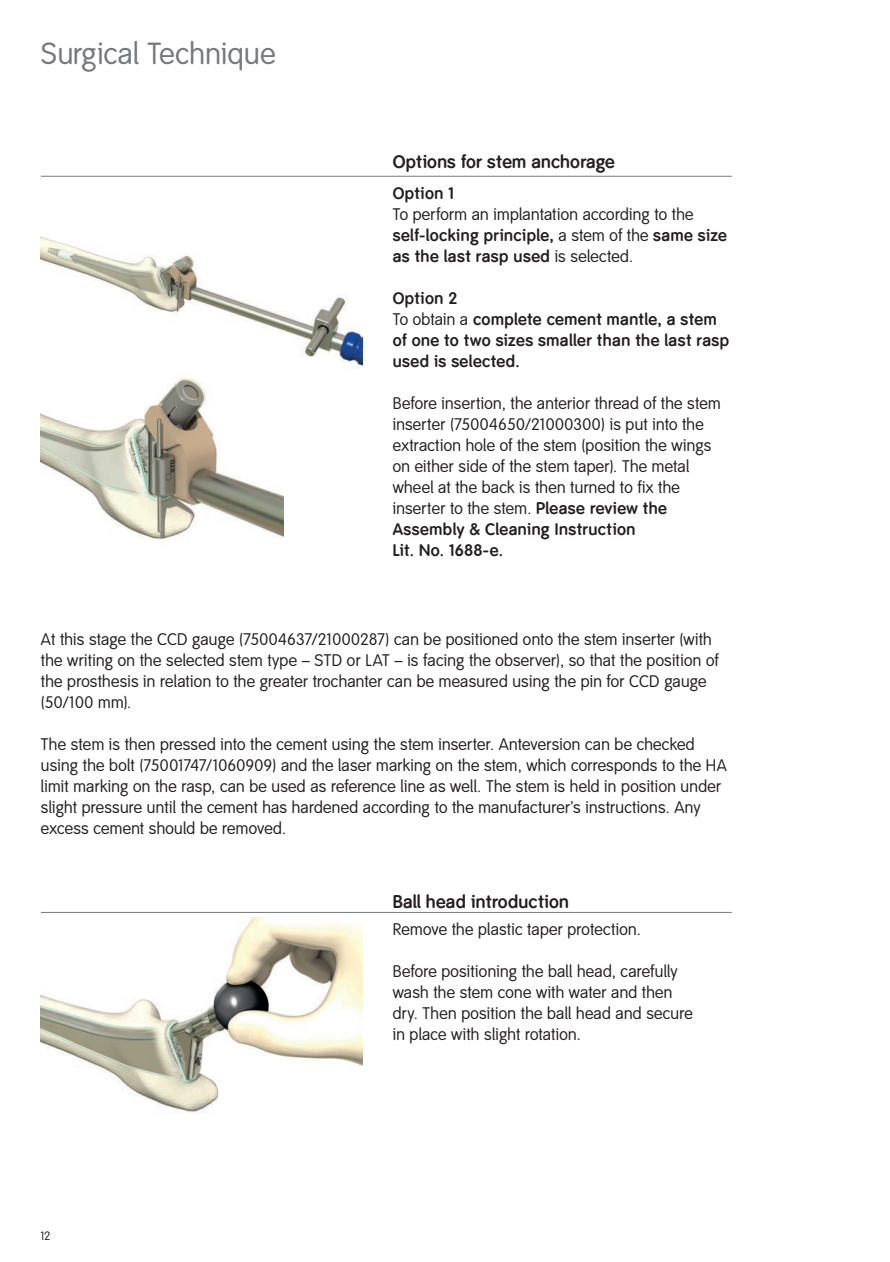
<style>
.page{position:relative;width:890px;height:1262px;background:#fff}
.page>*{position:absolute;margin:0;border:0;box-sizing:border-box;transform-origin:0 0}
.t1{font:30px "Smith&Nephew";letter-spacing:.02em;color:#76787b}
.t2{font:700 18px "Smith&Nephew";letter-spacing:.015em;color:#231f20}
.t3{font:16.5px/21px "Smith&Nephew";letter-spacing:.015em;color:#231f20}
.t4{font:700 16.5px/21px "Smith&Nephew";letter-spacing:.03em;color:#231f20}
.t5{font:12px "Smith&Nephew";color:#231f20}
.s1{font-weight:700}
.s2{font-weight:400}
</style>
<div class="page">
<img style="left:41px;top:236px;width:321px;height:133px">
<img style="left:41px;top:377px;width:243px;height:162px">
<hr style="left:41px;top:176px;width:691px;height:1px;background:#76787b">
<img style="left:41px;top:918px;width:321px;height:195px">
<hr style="left:41px;top:912px;width:691px;height:1px;background:#76787b">
<h1 class="t1" style="left:41px;top:36px;width:236px">Surgical Technique</h1>
<p class="t2" style="left:393px;top:151px;width:224px">Options for stem anchorage</p>
<p class="t4" style="left:393px;top:183px;width:63px">Option 1</p>
<p class="t3" style="left:393px;top:204px;width:336px">To perform an implantation according to the <span class="s1">self-locking principle,</span> a stem of the <span class="s1">same size as the last rasp used</span> is selected.</p>
<p class="t4" style="left:393px;top:288px;width:338px">Option 2<br><span class="s2">To obtain a</span> complete cement mantle, a stem of one to two sizes smaller than the last rasp used is selected.</p>
<p class="t3" style="left:393px;top:393px;width:329px">Before insertion, the anterior thread of the stem inserter (75004650/21000300) is put into the extraction hole of the stem (position the wings on either side of the stem taper). The metal wheel at the back is then turned to fix the inserter to the stem. <span class="s1">Please review the Assembly &amp; Cleaning Instruction<br>Lit. No. 1688-e.</span></p>
<p class="t3" style="left:41px;top:629px;width:679px">At this stage the CCD gauge (75004637/21000287) can be positioned onto the stem inserter (with the writing on the selected stem type – STD or LAT – is facing the observer), so that the position of the prosthesis in relation to the greater trochanter can be measured using the pin for CCD gauge (50/100 mm).</p>
<p class="t3" style="left:41px;top:734px;width:687px">The stem is then pressed into the cement using the stem inserter. Anteversion can be checked using the bolt (75001747/1060909) and the laser marking on the stem, which corresponds to the HA limit marking on the rasp, can be used as reference line as well. The stem is held in position under slight pressure until the cement has hardened according to the manufacturer’s instructions. Any excess cement should be removed.</p>
<p class="t5" style="left:41px;top:1229px;width:11px">12</p>
<p class="t2" style="left:393px;top:891px;width:178px">Ball head introduction</p>
<p class="t3" style="left:393px;top:919px;width:250px">Remove the plastic taper protection.</p>
<p class="t3" style="left:393px;top:961px;width:301px">Before positioning the ball head, carefully wash the stem cone with water and then dry. Then position the ball head and secure in place with slight rotation.</p>
</div>
